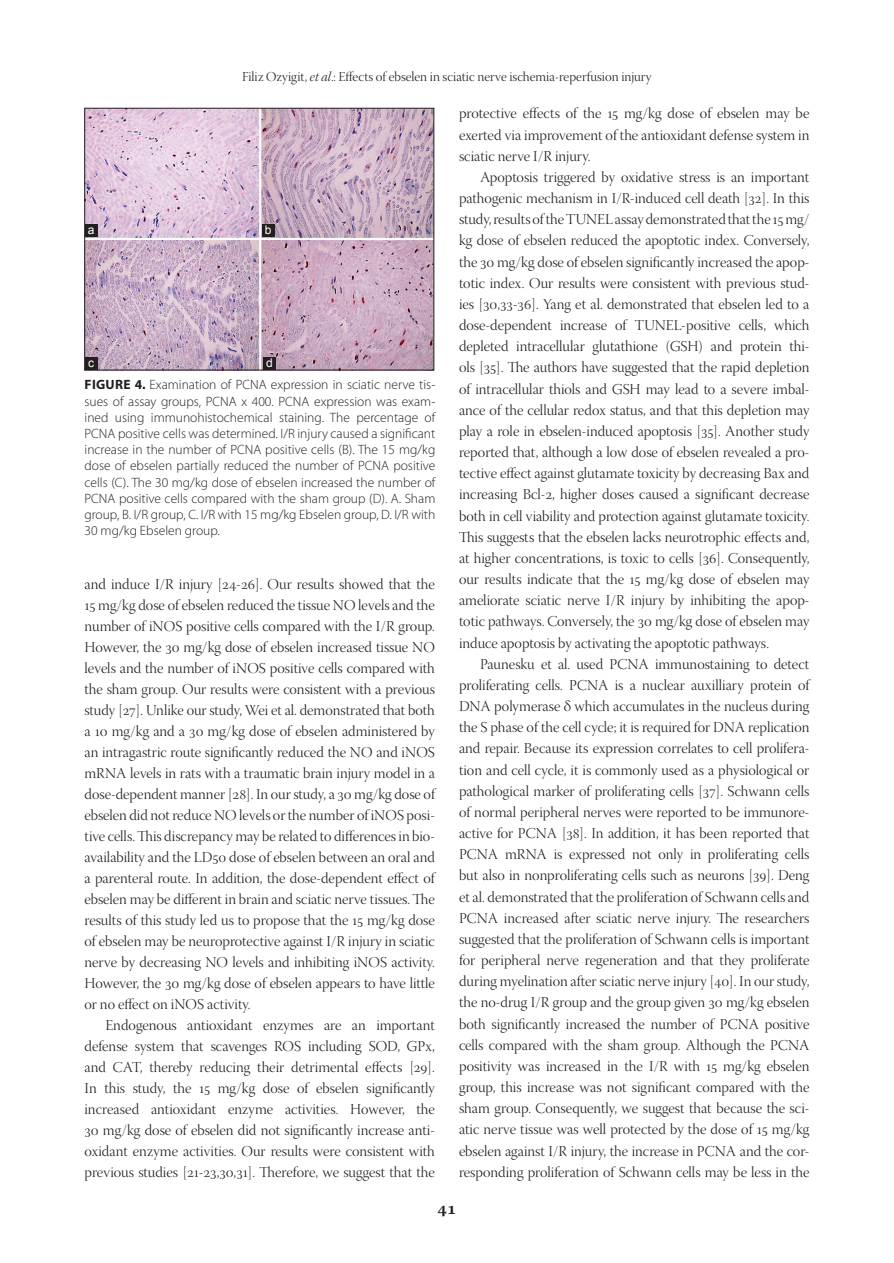
<style>
.page{position:relative;width:894px;height:1263px;background:#fff}
.page>*{position:absolute;margin:0;border:0;box-sizing:border-box;transform-origin:0 0}
.t1{font:600 18px "Warnock Pro";color:#231f20}
.TX{font:15px/21.1px "Warnock Pro Light Disp";color:#231f20;text-align:justify}
.FGC{font:300 13.5px/16.2px "Myriad Pro";color:#231f20;text-align:justify}
.t2{font:13.5px "Warnock Pro Light Disp";color:#231f20}
.LABEL{font:12px "Arial";color:#fff}
.s1{font-family:"Warnock Pro Light It Disp"}
.s2{font-weight:700}
</style>
<div class="page">
<img style="left:86px;top:110px;width:346px;height:258px">
<div style="left:84px;top:108px;width:350px;height:262px;border:1px solid #231f20"></div>
<div style="left:85px;top:357px;width:13px;height:13px;background:#231f20"></div>
<div style="left:263px;top:357px;width:13px;height:13px;background:#231f20"></div>
<div style="left:262px;top:224px;width:12px;height:13px;background:#231f20"></div>
<div style="left:85px;top:224px;width:13px;height:13px;background:#231f20"></div>
<p class="t2" style="left:242px;top:70px;width:411px">Filiz Ozyigit, <span class="s1">et al</span>.: Effects of ebselen in sciatic nerve ischemia-reperfusion injury</p>
<p class="LABEL" style="left:88px;top:222px;width:8px">a</p>
<p class="LABEL" style="left:265px;top:222px;width:8px">b</p>
<p class="LABEL" style="left:88px;top:354px;width:7px">c</p>
<p class="LABEL" style="left:266px;top:354px;width:8px">d</p>
<p class="FGC" style="left:84px;top:377px;width:352px"><span class="s2">FIGURE 4.</span> Examination of PCNA expression in sciatic nerve tis&shy;sues of assay groups, PCNA x 400. PCNA expression was exam&shy;ined using immunohistochemical staining. The percentage of PCNA positive cells was determined. I/R injury caused a significant increase in the number of PCNA positive cells (B). The 15 mg/kg dose of ebselen partially reduced the number of PCNA positive cells (C). The 30 mg/kg dose of ebselen increased the number of PCNA positive cells compared with the sham group (D). A. Sham group, B. I/R group, C. I/R with 15 mg/kg Ebselen group, D. I/R with 30 mg/kg Ebselen group.</p>
<p class="TX" style="left:84px;top:575px;width:352px">and induce I/R injury [24-26]. Our results showed that the 15 mg/kg dose of ebselen reduced the tissue NO levels and the number of iNOS positive cells compared with the I/R group.<br>However, the 30 mg/kg dose of ebselen increased tissue NO levels and the number of iNOS positive cells compared with the sham group. Our results were consistent with a previous study [27]. Unlike our study, Wei et al. demonstrated that both a 10 mg/kg and a 30 mg/kg dose of ebselen administered by an intragastric route significantly reduced the NO and iNOS mRNA levels in rats with a traumatic brain injury model in a dose-dependent manner [28]. In our study, a 30 mg/kg dose of ebselen did not reduce NO levels or the number of iNOS posi&shy;tive cells. This discrepancy may be related to differences in bio&shy;availability and the LD50 dose of ebselen between an oral and a parenteral route. In addition, the dose-dependent effect of ebselen may be different in brain and sciatic nerve tissues. The results of this study led us to propose that the 15 mg/kg dose of ebselen may be neuroprotective against I/R injury in sciatic nerve by decreasing NO levels and inhibiting iNOS activity.<br>However, the 30 mg/kg dose of ebselen appears to have little or no effect on iNOS activity.</p>
<p class="TX" style="left:84px;top:1016px;width:352px;text-indent:21px">Endogenous antioxidant enzymes are an important defense system that scavenges ROS including SOD, GPx, and CAT, thereby reducing their detrimental effects [29].<br>In this study, the 15 mg/kg dose of ebselen significantly increased antioxidant enzyme activities. However, the 30 mg/kg dose of ebselen did not significantly increase anti&shy;oxidant enzyme activities. Our results were consistent with previous studies [21-23,30,31]. Therefore, we suggest that the</p>
<p class="TX" style="left:459px;top:104px;width:352px">protective effects of the 15 mg/kg dose of ebselen may be exerted via improvement of the antioxidant defense system in sciatic nerve I/R injury.</p>
<p class="TX" style="left:459px;top:168px;width:352px;text-indent:21px">Apoptosis triggered by oxidative stress is an important pathogenic mechanism in I/R-induced cell death [32]. In this study, results of the TUNEL assay demonstrated that the 15 mg/ kg dose of ebselen reduced the apoptotic index. Conversely, the 30 mg/kg dose of ebselen significantly increased the apop&shy;totic index. Our results were consistent with previous stud&shy;ies [30,33-36]. Yang et al. demonstrated that ebselen led to a dose-dependent increase of TUNEL-positive cells, which depleted intracellular glutathione (GSH) and protein thi&shy;ols [35]. The authors have suggested that the rapid depletion of intracellular thiols and GSH may lead to a severe imbal&shy;ance of the cellular redox status, and that this depletion may play a role in ebselen-induced apoptosis [35]. Another study reported that, although a low dose of ebselen revealed a pro&shy;tective effect against glutamate toxicity by decreasing Bax and increasing Bcl-2, higher doses caused a significant decrease both in cell viability and protection against glutamate toxicity.<br>This suggests that the ebselen lacks neurotrophic effects and, at higher concentrations, is toxic to cells [36]. Consequently, our results indicate that the 15 mg/kg dose of ebselen may ameliorate sciatic nerve I/R injury by inhibiting the apop&shy;totic pathways. Conversely, the 30 mg/kg dose of ebselen may induce apoptosis by activating the apoptotic pathways.</p>
<p class="TX" style="left:459px;top:654px;width:352px;text-indent:21px">Paunesku et al. used PCNA immunostaining to detect proliferating cells. PCNA is a nuclear auxilliary protein of DNA polymerase δ which accumulates in the nucleus during the S phase of the cell cycle; it is required for DNA replication and repair. Because its expression correlates to cell prolifera&shy;tion and cell cycle, it is commonly used as a physiological or pathological marker of proliferating cells [37]. Schwann cells of normal peripheral nerves were reported to be immunore&shy;active for PCNA [38]. In addition, it has been reported that PCNA mRNA is expressed not only in proliferating cells but also in nonproliferating cells such as neurons [39]. Deng et al. demonstrated that the proliferation of Schwann cells and PCNA increased after sciatic nerve injury. The researchers suggested that the proliferation of Schwann cells is important for peripheral nerve regeneration and that they proliferate during myelination after sciatic nerve injury [40]. In our study, the no-drug I/R group and the group given 30 mg/kg ebselen both significantly increased the number of PCNA positive cells compared with the sham group. Although the PCNA positivity was increased in the I/R with 15 mg/kg ebselen group, this increase was not significant compared with the sham group. Consequently, we suggest that because the sci&shy;atic nerve tissue was well protected by the dose of 15 mg/kg ebselen against I/R injury, the increase in PCNA and the cor&shy;responding proliferation of Schwann cells may be less in the</p>
<p class="t1" style="left:437px;top:1197px;width:20px">41</p>
</div>
